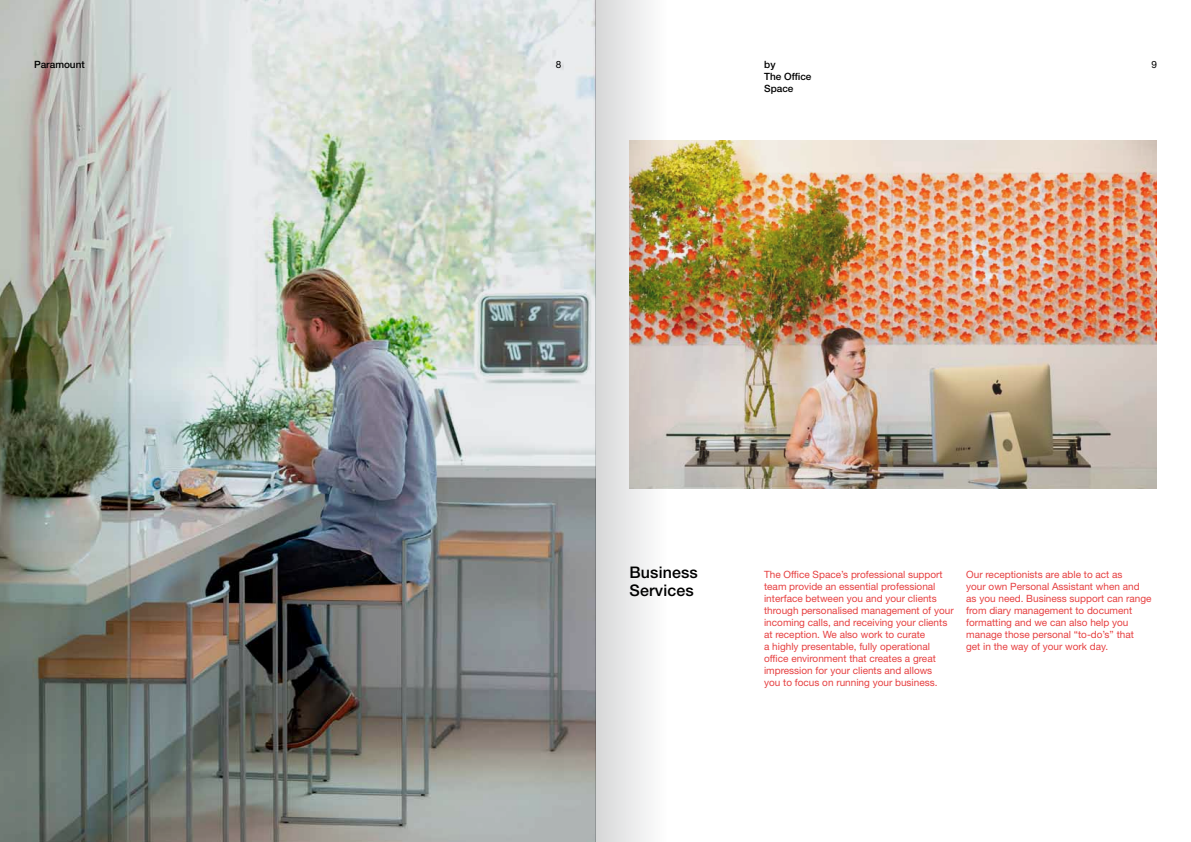
<style>
.page{position:relative;width:1191px;height:842px;background:#fff}
.page>*{position:absolute;margin:0;border:0;box-sizing:border-box;transform-origin:0 0}
.t1{font:500 16px/18px "Helvetica Neue LT Std";letter-spacing:.01em;color:#000}
.t2{font:10px/12px "Helvetica Neue LT Std";color:#e63f40}
.t3{font:500 10px/12px "Helvetica Neue LT Std";color:#000}
.t4{font:10px "Helvetica Neue LT Std";color:#000}
</style>
<div class="page">
<img style="left:0;top:0;width:595px;height:842px">
<img style="left:675px;top:140px;width:482px;height:348px">
<svg style="left:595px;top:0;width:80px;height:842px"></svg>
<p class="t3" style="left:34px;top:58px;width:52px">Paramount</p>
<p class="t4" style="left:556px;top:59px;width:7px">8</p>
<p class="t3" style="left:764px;top:58px;width:13px">by</p>
<p class="t4" style="left:1151px;top:59px;width:7px">9</p>
<p class="t3" style="left:764px;top:70px;width:49px">The Office<br>Space</p>
<h1 class="t1" style="left:629px;top:563px;width:70px">Business<br>Services</h1>
<p class="t2" style="left:764px;top:568px;width:191px">The Office Space’s professional support team provide an essential professional interface between you and your clients through personalised management of your incoming calls, and receiving your clients at reception. We also work to curate<br>a highly presentable, fully operational office environment that creates a great impression for your clients and allows<br>you to focus on running your business.</p>
<p class="t2" style="left:966px;top:568px;width:187px">Our receptionists are able to act as<br>your own Personal Assistant when and as you need. Business support can range from diary management to document formatting and we can also help you manage those personal “to-do’s” that<br>get in the way of your work day.</p>
</div>
